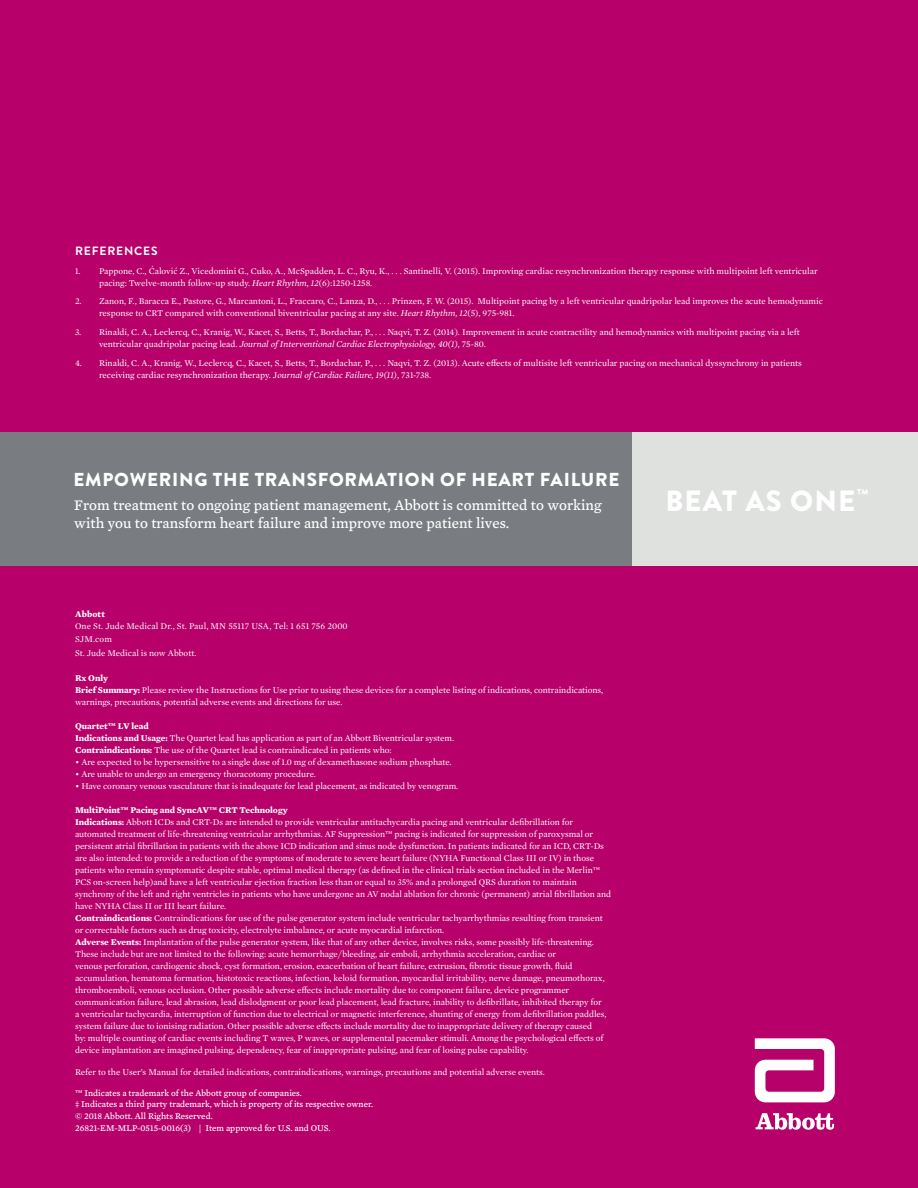
<style>
.page{position:relative;width:918px;height:1188px;background:#b7006a}
.page>*{position:absolute;margin:0;border:0;box-sizing:border-box;transform-origin:0 0}
.t1{font:900 29.25px "Brandon Grotesque";letter-spacing:.04em;color:#fff}
.t2{font:900 18.75px "Brandon Grotesque";letter-spacing:.04em;color:#fff}
.t3{font:15px/18px "Mercury Text G4";letter-spacing:.005em;color:#fff}
.t4{font:700 12px "Brandon Grotesque";letter-spacing:.07em;color:#fff}
.t5{font:9px/12px "Mercury Text G1";letter-spacing:-.005em;color:#fff}
.t6{font:9px/10.8px "Mercury Text G4";color:#fff}
.t7{font:700 9px "Mercury Text G1";letter-spacing:.01em;color:#fff}
.s1{font-style:italic}
.s2{font-weight:700}
</style>
<div class="page">
<svg style="left:756px;top:1113px;width:78px;height:17px"></svg>
<svg style="left:755px;top:1038px;width:80px;height:64px"></svg>
<div style="left:0;top:432px;width:632px;height:134px;background:#797d82"></div>
<div style="left:632px;top:432px;width:286px;height:134px;background:#dfe1df"></div>
<h3 class="t4" style="left:75px;top:242px;width:84px">REFERENCES</h3>
<p class="t5" style="left:99px;top:264px;width:720px;text-indent:-24px">1. Pappone, C., Ćalović Z., Vicedomini G., Cuko, A., McSpadden, L. C., Ryu, K., . . . Santinelli, V. (2015). Improving cardiac resynchronization therapy response with multipoint left ventricular pacing: Twelve-month follow-up study. <span class="s1">Heart Rhythm, 12</span>(6):1250-1258.</p>
<p class="t5" style="left:99px;top:295px;width:725px;text-indent:-24px">2. Zanon, F., Baracca E., Pastore, G., Marcantoni, L., Fraccaro, C., Lanza, D., . . . Prinzen, F. W. (2015). Multipoint pacing by a left ventricular quadripolar lead improves the acute hemodynamic response to CRT compared with conventional biventricular pacing at any site. <span class="s1">Heart Rhythm, 12</span>(5), 975-981.</p>
<p class="t5" style="left:99px;top:326px;width:702px;text-indent:-24px">3. Rinaldi, C. A., Leclercq, C., Kranig, W., Kacet, S., Betts, T., Bordachar, P., . . . Naqvi, T. Z. (2014). Improvement in acute contractility and hemodynamics with multipoint pacing via a left ventricular quadripolar pacing lead. <span class="s1">Journal of Interventional Cardiac Electrophysiology, 40(1)</span>, 75-80.</p>
<p class="t5" style="left:99px;top:356px;width:704px;text-indent:-24px">4. Rinaldi, C. A., Kranig, W., Leclercq, C., Kacet, S., Betts, T., Bordachar, P., . . . Naqvi, T. Z. (2013). Acute effects of multisite left ventricular pacing on mechanical dyssynchrony in patients receiving cardiac resynchronization therapy. J<span class="s1">ournal of Cardiac Failure, 19(11)</span>, 731-738.</p>
<h2 class="t2" style="left:74px;top:466px;width:547px">EMPOWERING THE TRANSFORMATION OF HEART FAILURE</h2>
<h3 class="t3" style="left:74px;top:495px;width:529px">From treatment to ongoing patient management, Abbott is committed to working with you to transform heart failure and improve more patient lives.</h3>
<p class="t7" style="left:75px;top:607px;width:31px">Abbott</p>
<p class="t5" style="left:75px;top:618px;width:274px;line-height:13.5px">One St. Jude Medical Dr., St. Paul, MN 55117 USA, Tel: 1 651 756 2000<br>SJM.com<br>St. Jude Medical is now Abbott.</p>
<p class="t5" style="left:75px;top:672px;width:530px"><span class="s2">Rx Only<br>Brief Summary:</span> Please review the Instructions for Use prior to using these devices for a complete listing of indications, contraindications, warnings, precautions, potential adverse events and directions for use.</p>
<p class="t5" style="left:75px;top:720px;width:381px"><span class="s2">Quartet™ LV lead<br>Indications and Usage:</span> The Quartet lead has application as part of an Abbott Biventricular system.<br><span class="s2">Contraindications:</span> The use of the Quartet lead is contraindicated in patients who:</p>
<p class="t5" style="left:75px;top:756px;width:378px">• Are expected to be hypersensitive to a single dose of 1.0 mg of dexamethasone sodium phosphate.</p>
<p class="t5" style="left:75px;top:768px;width:242px">• Are unable to undergo an emergency thoracotomy procedure.</p>
<p class="t5" style="left:75px;top:780px;width:385px">• Have coronary venous vasculature that is inadequate for lead placement, as indicated by venogram.</p>
<p class="t5" style="left:75px;top:804px;width:538px"><span class="s2">MultiPoint™ Pacing and SyncAV™ CRT Technology<br>Indications:</span> Abbott ICDs and CRT-Ds are intended to provide ventricular antitachycardia pacing and ventricular defibrillation for automated treatment of life-threatening ventricular arrhythmias. AF Suppression™ pacing is indicated for suppression of paroxysmal or persistent atrial fibrillation in patients with the above ICD indication and sinus node dysfunction. In patients indicated for an ICD, CRT-Ds are also intended: to provide a reduction of the symptoms of moderate to severe heart failure (NYHA Functional Class III or IV) in those patients who remain symptomatic despite stable, optimal medical therapy (as defined in the clinical trials section included in the Merlin™ PCS on-screen help)and have a left ventricular ejection fraction less than or equal to 35% and a prolonged QRS duration to maintain synchrony of the left and right ventricles in patients who have undergone an AV nodal ablation for chronic (permanent) atrial fibrillation and have NYHA Class II or III heart failure.<br><span class="s2">Contraindications:</span> Contraindications for use of the pulse generator system include ventricular tachyarrhythmias resulting from transient or correctable factors such as drug toxicity, electrolyte imbalance, or acute myocardial infarction.<br><span class="s2">Adverse Events:</span> Implantation of the pulse generator system, like that of any other device, involves risks, some possibly life-threatening.<br>These include but are not limited to the following: acute hemorrhage/bleeding, air emboli, arrhythmia acceleration, cardiac or<br>venous perforation, cardiogenic shock, cyst formation, erosion, exacerbation of heart failure, extrusion, fibrotic tissue growth, fluid accumulation, hematoma formation, histotoxic reactions, infection, keloid formation, myocardial irritability, nerve damage, pneumothorax, thromboemboli, venous occlusion. Other possible adverse effects include mortality due to: component failure, device programmer communication failure, lead abrasion, lead dislodgment or poor lead placement, lead fracture, inability to defibrillate, inhibited therapy for<br>a ventricular tachycardia, interruption of function due to electrical or magnetic interference, shunting of energy from defibrillation paddles, system failure due to ionising radiation. Other possible adverse effects include mortality due to inappropriate delivery of therapy caused<br>by: multiple counting of cardiac events including T waves, P waves, or supplemental pacemaker stimuli. Among the psychological effects of device implantation are imagined pulsing, dependency, fear of inappropriate pulsing, and fear of losing pulse capability.</p>
<p class="t5" style="left:75px;top:1065px;width:471px">Refer to the User’s Manual for detailed indications, contraindications, warnings, precautions and potential adverse events.</p>
<p class="t6" style="left:75px;top:1087px;width:300px">™ Indicates a trademark of the Abbott group of companies.<br>‡ Indicates a third party trademark, which is property of its respective owner.</p>
<p class="t6" style="left:75px;top:1110px;width:257px;line-height:12px">© 2018 Abbott. All Rights Reserved.<br>26821-EM-MLP-0515-0016(3) | Item approved for U.S. and OUS.</p>
<h1 class="t1" style="left:665px;top:480px;width:205px">BEAT AS ONE<sup>™</sup></h1>
</div>
